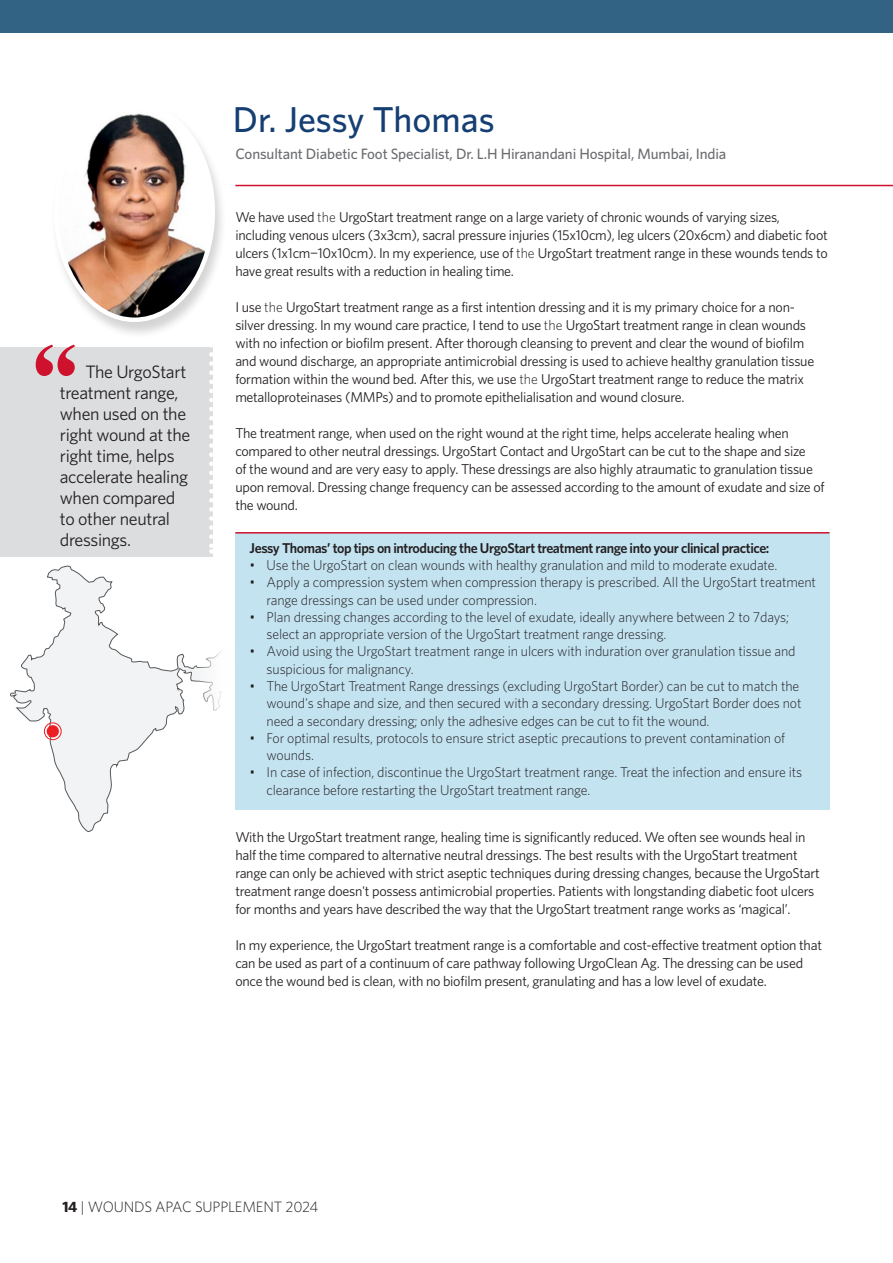
<style>
.page{position:relative;width:893px;height:1263px;background:#fff}
.page>*{position:absolute;margin:0;border:0;box-sizing:border-box;transform-origin:0 0}
.Page_title{font:500 36px "Whitney";color:#153f73}
.Sub-Heading{font:18px/21px "Whitney";letter-spacing:-.02em;color:#231f20}
.Text_Fullout{font:500 15px "Whitney";letter-spacing:-.01em;color:#6c6d70}
.t1{font:300 15px "Whitney";letter-spacing:-.01em;color:#231f20}
.Text_Fullout-2{font:14.25px/18px "Whitney";letter-spacing:-.02em;color:#231f20}
.t2{font:300 14.25px/17.2px "Whitney";letter-spacing:-.01em;color:#231f20}
.Text_Fullout-3{font:600 14.25px "Whitney";letter-spacing:-.03em;color:#231f20}
.s1{font-weight:300}
.s2{font-weight:700}
</style>
<div class="page">
<div style="left:0;top:0;width:893px;height:32px;background:#326384"></div>
<div style="left:0;top:347px;width:213px;height:209px;background:#dcdddf"></div>
<hr style="left:235px;top:185px;width:658px;height:1px;background:#ce122d">
<svg style="left:209px;top:347px;width:4px;height:207px"></svg>
<svg style="left:36px;top:345px;width:39px;height:31px"></svg>
<div style="left:50px;top:102px;width:178px;height:236px;background:#231f20;opacity:.19"></div>
<img style="left:56px;top:104px;width:157px;height:216px">
<div style="left:54px;top:101px;width:161px;height:221px;border:4px solid #fff;border-radius:50%"></div>
<div style="left:235px;top:533px;width:594px;height:277px;background:#c3e3f1"></div>
<hr style="left:235px;top:532px;width:594px;height:1px;background:#ce122d">
<svg style="left:10px;top:566px;width:212px;height:266px"></svg>
<div style="left:47px;top:725px;width:12px;height:12px;background:#ee1d23;border-radius:50%"></div>
<div style="left:44px;top:723px;width:17px;height:17px;border:1px solid #ee1d23;border-radius:50%"></div>
<p class="Page_title" style="left:233px;top:97px;width:263px">Dr. Jessy Thomas</p>
<p class="Sub-Heading" style="left:60px;top:361px;width:132px;text-indent:26px">The UrgoStart treatment range, when used on the right wound at the right time, helps accelerate healing when compared to other neutral dressings.</p>
<p class="Text_Fullout" style="left:235px;top:145px;width:492px">Consultant Diabetic Foot Specialist, Dr. L.H Hiranandani Hospital, Mumbai, India</p>
<p class="Text_Fullout-2" style="left:235px;top:208px;width:594px">We have used <span class="s1">the</span> UrgoStart treatment range on a large variety of chronic wounds of varying sizes, including venous ulcers (3x3cm), sacral pressure injuries (15x10cm), leg ulcers (20x6cm) and diabetic foot ulcers (1x1cm¬10x10cm). In my experience, use of <span class="s1">the</span> UrgoStart treatment range in these wounds tends to have great results with a reduction in healing time.</p>
<p class="Text_Fullout-2" style="left:235px;top:298px;width:580px">I use <span class="s1">the</span> UrgoStart treatment range as a first intention dressing and it is my primary choice for a non&shy;silver dressing. In my wound care practice, I tend to use <span class="s1">the</span> UrgoStart treatment range in clean wounds with no infection or biofilm present. After thorough cleansing to prevent and clear the wound of biofilm and wound discharge, an appropriate antimicrobial dressing is used to achieve healthy granulation tissue formation within the wound bed. After this, we use <span class="s1">the</span> UrgoStart treatment range to reduce the matrix metalloproteinases (MMPs) and to promote epithelialisation and wound closure.</p>
<p class="Text_Fullout-2" style="left:235px;top:424px;width:591px">The treatment range, when used on the right wound at the right time, helps accelerate healing when compared to other neutral dressings. UrgoStart Contact and UrgoStart can be cut to the shape and size<br>of the wound and are very easy to apply. These dressings are also highly atraumatic to granulation tissue upon removal. Dressing change frequency can be assessed according to the amount of exudate and size of the wound.</p>
<p class="Text_Fullout-3" style="left:250px;top:539px;width:521px">Jessy Thomas’ top tips on introducing the UrgoStart treatment range into your clinical practice:</p>
<p class="t2" style="left:250px;top:556px;width:529px">• Use the UrgoStart on clean wounds with healthy granulation and mild to moderate exudate.</p>
<p class="t2" style="left:267px;top:574px;width:551px;text-indent:-17px">• Apply a compression system when compression therapy is prescribed. All the UrgoStart treatment range dressings can be used under compression.</p>
<p class="t2" style="left:267px;top:608px;width:524px;text-indent:-17px">• Plan dressing changes according to the level of exudate, ideally anywhere between 2 to 7days; select an appropriate version of the UrgoStart treatment range dressing.</p>
<p class="t2" style="left:267px;top:643px;width:530px;text-indent:-17px">• Avoid using the UrgoStart treatment range in ulcers with induration over granulation tissue and suspicious for malignancy.</p>
<p class="t2" style="left:267px;top:677px;width:536px;text-indent:-17px">• The UrgoStart Treatment Range dressings (excluding UrgoStart Border) can be cut to match the wound's shape and size, and then secured with a secondary dressing. UrgoStart Border does not need a secondary dressing; only the adhesive edges can be cut to fit the wound.</p>
<p class="t2" style="left:267px;top:729px;width:520px;text-indent:-17px">• For optimal results, protocols to ensure strict aseptic precautions to prevent contamination of wounds.</p>
<p class="t2" style="left:267px;top:763px;width:537px;text-indent:-17px">• In case of infection, discontinue the UrgoStart treatment range. Treat the infection and ensure its clearance before restarting the UrgoStart treatment range.</p>
<p class="Text_Fullout-2" style="left:235px;top:827px;width:586px">With the UrgoStart treatment range, healing time is significantly reduced. We often see wounds heal in half the time compared to alternative neutral dressings. The best results with the UrgoStart treatment range can only be achieved with strict aseptic techniques during dressing changes, because the UrgoStart treatment range doesn't possess antimicrobial properties. Patients with longstanding diabetic foot ulcers for months and years have described the way that the UrgoStart treatment range works as ‘magical’.</p>
<p class="Text_Fullout-2" style="left:235px;top:935px;width:588px">In my experience, the UrgoStart treatment range is a comfortable and cost-effective treatment option that can be used as part of a continuum of care pathway following UrgoClean Ag. The dressing can be used once the wound bed is clean, with no biofilm present, granulating and has a low level of exudate.</p>
<p class="t1" style="left:62px;top:1198px;width:258px"><span class="s2">14</span> | WOUNDS APAC SUPPLEMENT 2024</p>
</div>
